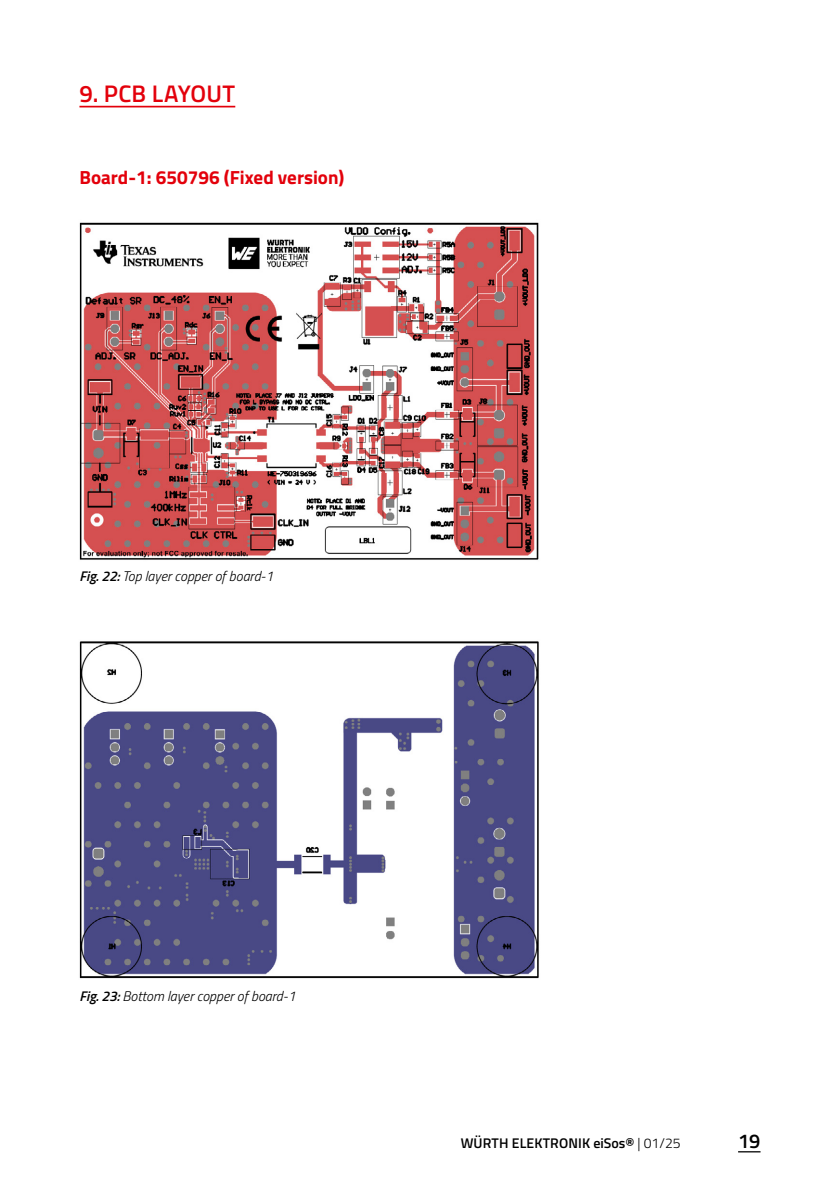
<style>
.page{position:relative;width:840px;height:1191px;background:#fff}
.page>*{position:absolute;margin:0;border:0;box-sizing:border-box;transform-origin:0 0}
.t1{font:600 24px "Titillium";letter-spacing:.005em;color:#e3000b}
.t2{font:600 20px "Titillium";color:#000}
.t3{font:700 19px "Titillium";color:#e3000b}
.t4{font:italic 300 14px "Titillium";color:#000}
.t5{font:600 14px "Titillium";letter-spacing:.01em;color:#000}
.s1{font-weight:600}
.s2{font-weight:300}
</style>
<div class="page">
<svg style="left:738px;top:1151px;width:22px;height:1px"></svg>
<hr style="left:79px;top:106px;width:156px;height:1px;background:#e3000b">
<img style="left:79px;top:222px;width:460px;height:338px">
<img style="left:79px;top:641px;width:460px;height:338px">
<p class="t1" style="left:79px;top:75px;width:157px">9. PCB LAYOUT</p>
<p class="t3" style="left:79px;top:163px;width:266px">Board-1: 650796 (Fixed version)</p>
<p class="t4" style="left:79px;top:566px;width:195px"><span class="s1">Fig. 22:</span> Top layer copper of board-1</p>
<p class="t4" style="left:79px;top:986px;width:218px"><span class="s1">Fig. 23:</span> Bottom layer copper of board-1</p>
<p class="t5" style="left:460px;top:1133px;width:221px">WÜRTH ELEKTRONIK eiSos® <span class="s2">| 01/25</span></p>
<h2 class="t2" style="left:737px;top:1126px;width:24px">19</h2>
</div>
